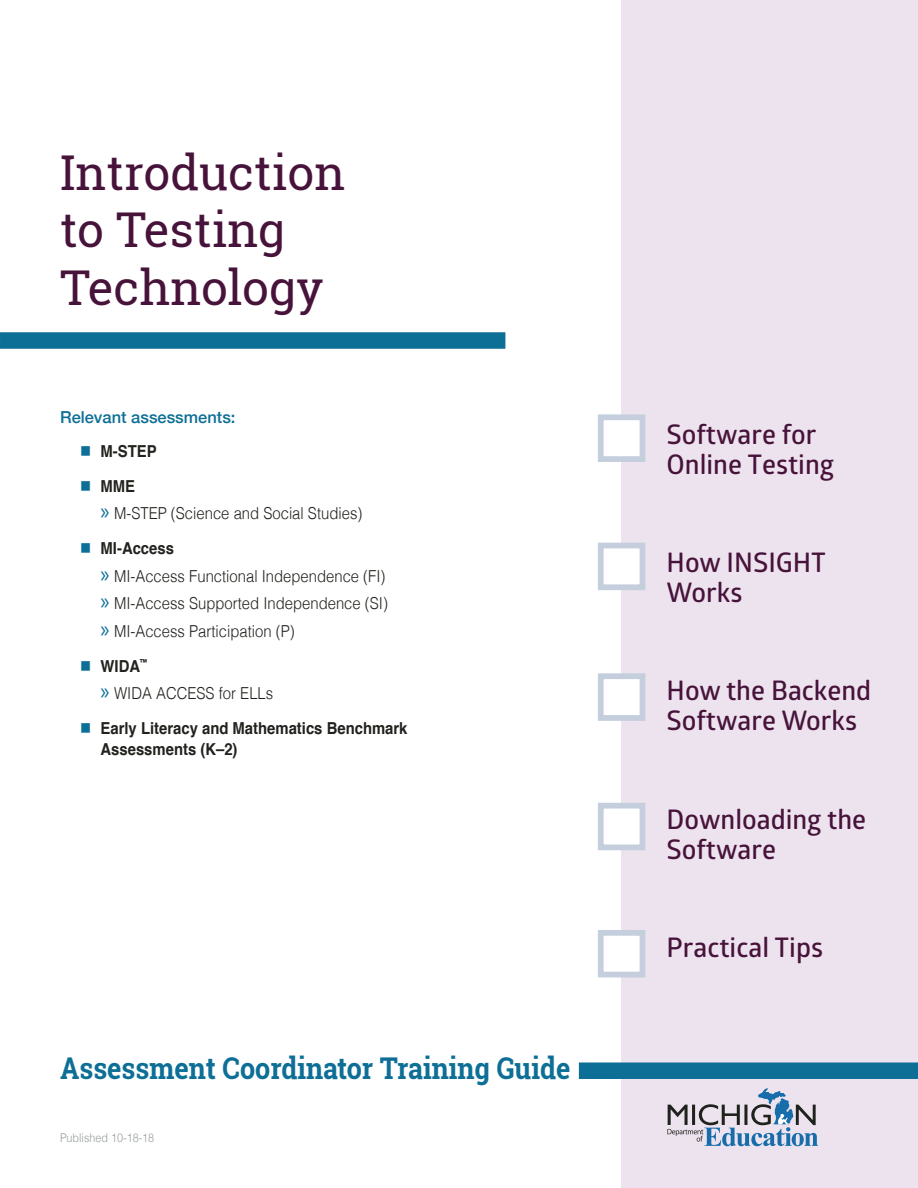
<style>
.page{position:relative;width:918px;height:1188px;background:#fff}
.page>*{position:absolute;margin:0;border:0;box-sizing:border-box;transform-origin:0 0}
.t1{font:48px/57.6px "Roboto Slab";color:#47133a}
.t2{font:700 30px "Roboto Slab";color:#0e6f96;scale:.9 1}
.subsection_list{font:27px/30px "Glober Semi Bold Free";color:#47133a}
.t3{font:300 16.5px "Helvetica";color:#20221d;scale:.9 1}
.t4{font:700 16.5px/21px "Helvetica";color:#20221d;scale:.9 1}
.Chapter_Info{font:500 16.5px "Helvetica Neue";color:#0e6f96}
.t5{font:300 12px "Helvetica";color:#959c9d;scale:.9 1}
.s1{color:#0e6f96}
.s2{font-family:"Myriad Pro";font-weight:400;font-size:24px;color:#0e6f96}
</style>
<div class="page">
<div style="left:622px;top:0;width:296px;height:1188px;background:#ede3ee"></div>
<svg style="left:667px;top:1088px;width:151px;height:58px"></svg>
<div style="left:0;top:332px;width:505px;height:17px;background:#0e6f96"></div>
<div style="left:579px;top:1062px;width:339px;height:17px;background:#0e6f96"></div>
<div style="left:598px;top:414px;width:47px;height:48px;background:#fff;border:6px solid #c4cedc"></div>
<div style="left:598px;top:543px;width:47px;height:47px;background:#fff;border:6px solid #c4cedc"></div>
<div style="left:598px;top:673px;width:47px;height:48px;background:#fff;border:6px solid #c4cedc"></div>
<div style="left:598px;top:803px;width:47px;height:47px;background:#fff;border:6px solid #c4cedc"></div>
<div style="left:598px;top:930px;width:47px;height:47px;background:#fff;border:6px solid #c4cedc"></div>
<h1 class="t1" style="left:60px;top:143px;width:287px">Introduction to Testing<br>Technology</h1>
<p class="Chapter_Info" style="left:60px;top:403px;width:177px">Relevant assessments:</p>
<p class="t4" style="left:80px;top:441px;width:86px"><span class="s1">■</span> M-STEP</p>
<p class="t4" style="left:80px;top:476px;width:63px"><span class="s1">■</span> MME</p>
<p class="t3" style="left:101px;top:499px;width:292px"><span class="s2">»</span> M-STEP (Science and Social Studies)</p>
<p class="t4" style="left:80px;top:538px;width:106px"><span class="s1">■</span> MI-Access</p>
<p class="t3" style="left:101px;top:562px;width:318px"><span class="s2">»</span> MI-Access Functional Independence (FI)</p>
<p class="t3" style="left:101px;top:589px;width:321px"><span class="s2">»</span> MI-Access Supported Independence (SI)</p>
<p class="t3" style="left:101px;top:617px;width:217px"><span class="s2">»</span> MI-Access Participation (P)</p>
<p class="t4" style="left:80px;top:656px;width:77px"><span class="s1">■</span> WIDA<sup>™</sup></p>
<p class="t3" style="left:101px;top:679px;width:193px"><span class="s2">»</span> WIDA ACCESS for ELLs</p>
<p class="t4" style="left:101px;top:718px;width:343px;text-indent:-20px"><span class="s1">■</span> Early Literacy and Mathematics Benchmark<br>Assessments (K–2)</p>
<h2 class="t2" style="left:60px;top:1047px;width:569px">Assessment Coordinator Training Guide</h2>
<p class="t5" style="left:60px;top:1128px;width:106px">Published 10-18-18</p>
<p class="subsection_list" style="left:667px;top:418px;width:169px">Software for<br>Online Testing</p>
<p class="subsection_list" style="left:667px;top:547px;width:161px">How INSIGHT<br>Works</p>
<p class="subsection_list" style="left:667px;top:675px;width:206px">How the Backend<br>Software Works</p>
<p class="subsection_list" style="left:667px;top:803px;width:201px">Downloading the<br>Software</p>
<p class="subsection_list" style="left:667px;top:932px;width:158px">Practical Tips</p>
</div>
